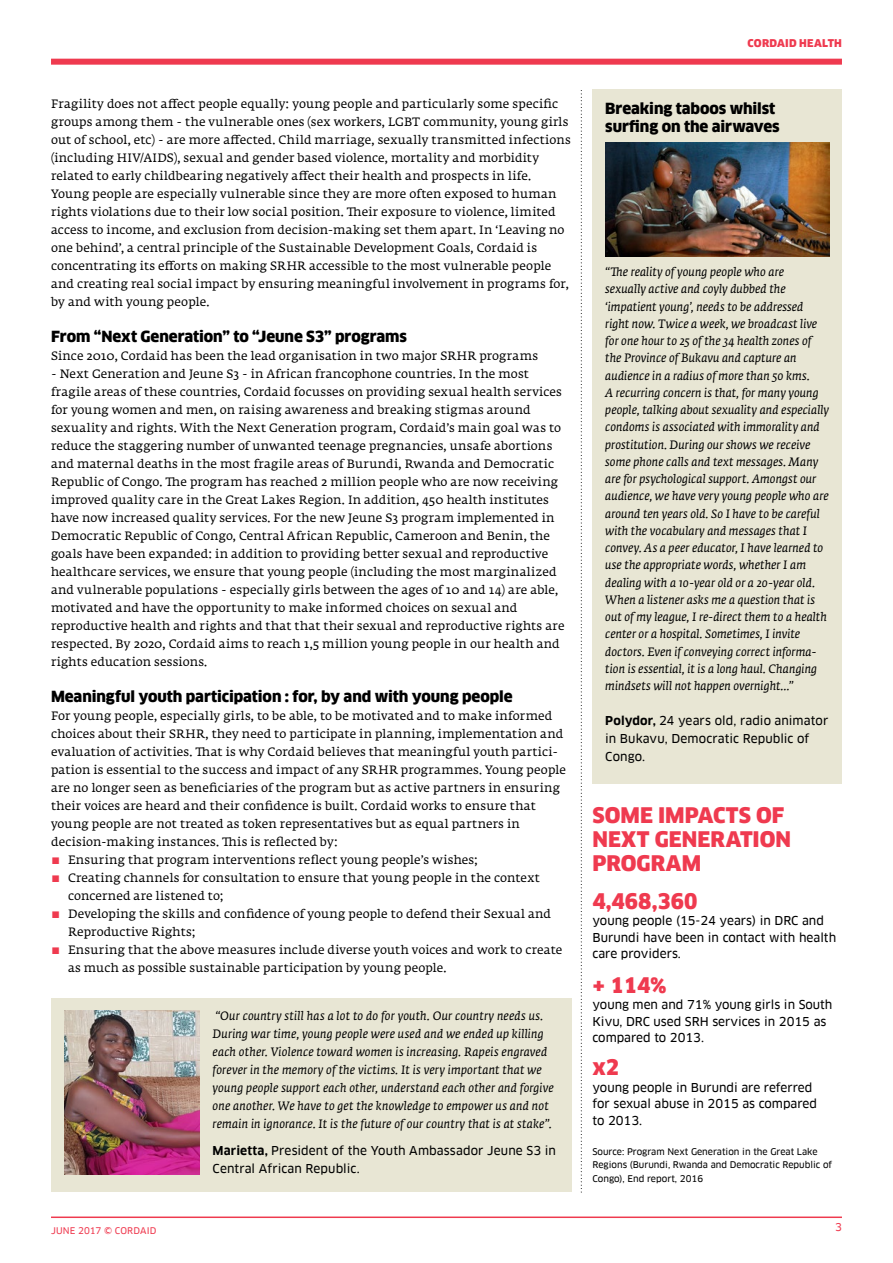
<style>
.page{position:relative;width:893px;height:1263px;background:#fff}
.page>*{position:absolute;margin:0;border:0;box-sizing:border-box;transform-origin:0 0}
.t1{font:900 21px/24px "Clan Offc";color:#ef3a4f}
.t2{font:900 15px/18px "Clan Offc";letter-spacing:-.005em;color:#000}
.t3{font:12px/18px "Fedra Serif A Std";letter-spacing:.015em;color:#000}
.t4{font:italic 12px/17.2px "Fedra Serif A Std";letter-spacing:.005em;color:#000}
.t5{font:12px/16.5px "Clan Offc News";color:#000}
.t6{font:900 10.5px "Clan Offc";letter-spacing:.02em;color:#ef3a4f}
.t7{font:10.5px "Clan Offc News";color:#ef3a4f}
.t8{font:9px/13.5px "Clan Offc News";color:#000}
.t9{font:9px "Clan Offc News";letter-spacing:.015em;color:#ef3a4f}
.s1{color:#ef3a4f}
.s2{font-family:"Clan Offc";font-weight:700}
</style>
<div class="page">
<hr style="left:51px;top:1216px;width:791px;height:2px;background:#ef3a4f">
<div style="left:51px;top:59px;width:791px;height:6px;background:#ef3a4f"></div>
<div style="left:52px;top:998px;width:520px;height:194px;background:#e8e6d4"></div>
<svg style="left:581px;top:93px;width:1px;height:1100px"></svg>
<div style="left:592px;top:90px;width:250px;height:694px;background:#e8e6d4"></div>
<img style="left:64px;top:1011px;width:136px;height:164px">
<img style="left:605px;top:143px;width:224px;height:113px">
<p class="t3" style="left:51px;top:96px;width:521px">Fragility does not affect people equally: young people and particularly some specific groups among them - the vulnerable ones (sex workers, LGBT community, young girls out of school, etc) - are more affected. Child marriage, sexually transmitted infections (including HIV/AIDS), sexual and gender based violence, mortality and morbidity related to early childbearing negatively affect their health and prospects in life.<br>Young people are especially vulnerable since they are more often exposed to human rights violations due to their low social position. Their exposure to violence, limited access to income, and exclusion from decision-making set them apart. In ‘Leaving no one behind’, a central principle of the Sustainable Development Goals, Cordaid is concentrating its efforts on making SRHR accessible to the most vulnerable people and creating real social impact by ensuring meaningful involvement in programs for, by and with young people.</p>
<p class="t2" style="left:51px;top:328px;width:357px">From “Next Generation” to “Jeune S3” programs</p>
<p class="t3" style="left:51px;top:348px;width:488px">Since 2010, Cordaid has been the lead organisation in two major SRHR programs</p>
<p class="t3" style="left:51px;top:366px;width:515px">- Next Generation and Jeune S3 - in African francophone countries. In the most fragile areas of these countries, Cordaid focusses on providing sexual health services for young women and men, on raising awareness and breaking stigmas around sexuality and rights. With the Next Generation program, Cordaid’s main goal was to reduce the staggering number of unwanted teenage pregnancies, unsafe abortions and maternal deaths in the most fragile areas of Burundi, Rwanda and Democratic Republic of Congo. The program has reached 2 million people who are now receiving improved quality care in the Great Lakes Region. In addition, 450 health institutes have now increased quality services. For the new Jeune S3 program implemented in Democratic Republic of Congo, Central African Republic, Cameroon and Benin, the goals have been expanded: in addition to providing better sexual and reproductive healthcare services, we ensure that young people (including the most marginalized and vulnerable populations - especially girls between the ages of 10 and 14) are able, motivated and have the opportunity to make informed choices on sexual and reproductive health and rights and that that their sexual and reproductive rights are respected. By 2020, Cordaid aims to reach 1,5 million young people in our health and rights education sessions.</p>
<p class="t2" style="left:51px;top:688px;width:463px">Meaningful youth participation : for, by and with young people</p>
<p class="t3" style="left:51px;top:708px;width:516px">For young people, especially girls, to be able, to be motivated and to make informed choices about their SRHR, they need to participate in planning, implementation and evaluation of activities. That is why Cordaid believes that meaningful youth partici&shy;pation is essential to the success and impact of any SRHR programmes. Young people are no longer seen as beneficiaries of the program but as active partners in ensuring their voices are heard and their confidence is built. Cordaid works to ensure that young people are not treated as token representatives but as equal partners in decision-making instances. This is reflected by:</p>
<p class="t3" style="left:51px;top:852px;width:428px"><span class="s1">▪</span> Ensuring that program interventions reflect young people’s wishes;</p>
<p class="t3" style="left:68px;top:870px;width:473px;text-indent:-17px"><span class="s1">▪</span> Creating channels for consultation to ensure that young people in the context concerned are listened to;</p>
<p class="t3" style="left:68px;top:906px;width:485px;text-indent:-17px"><span class="s1">▪</span> Developing the skills and confidence of young people to defend their Sexual and<br>Reproductive Rights;</p>
<p class="t3" style="left:68px;top:942px;width:496px;text-indent:-17px"><span class="s1">▪</span> Ensuring that the above measures include diverse youth voices and work to create as much as possible sustainable participation by young people.</p>
<p class="t9" style="left:51px;top:1225px;width:107px">JUNE 2017 © CORDAID</p>
<p class="t4" style="left:213px;top:1007px;width:343px;line-height:18px">“Our country still has a lot to do for youth. Our country needs us.<br>During war time, young people were used and we ended up killing each other. Violence toward women is increasing. Rapeis engraved forever in the memory of the victims. It is very important that we young people support each other, understand each other and forgive one another. We have to get the knowledge to empower us and not remain in ignorance. It is the future of our country that is at stake”.</p>
<p class="t5" style="left:213px;top:1142px;width:345px;line-height:18px"><span class="s2">Marietta,</span> President of the Youth Ambassador Jeune S3 in<br>Central African Republic.</p>
<p class="t6" style="left:748px;top:37px;width:96px">CORDAID HEALTH</p>
<p class="t2" style="left:605px;top:100px;width:176px">Breaking taboos whilst surfing on the airwaves</p>
<p class="t4" style="left:605px;top:263px;width:225px">“The reality of young people who are<br>sexually active and coyly dubbed the ‘impatient young’, needs to be addressed right now. Twice a week, we broadcast live for one hour to 25 of the 34 health zones of the Province of Bukavu and capture an audience in a radius of more than 50 kms.<br>A recurring concern is that, for many young people, talking about sexuality and especially condoms is associated with immorality and prostitution. During our shows we receive some phone calls and text messages. Many are for psychological support. Amongst our audience, we have very young people who are around ten years old. So I have to be careful with the vocabulary and messages that I convey. As a peer educator, I have learned to use the appropriate words, whether I am dealing with a 10-year old or a 20-year old.<br>When a listener asks me a question that is out of my league, I re-direct them to a health center or a hospital. Sometimes, I invite doctors. Even if conveying correct informa&shy;tion is essential, it is a long haul. Changing mindsets will not happen overnight…”</p>
<p class="t5" style="left:605px;top:712px;width:225px;line-height:18px"><span class="s2">Polydor,</span> 24 years old, radio animator in Bukavu, Democratic Republic of<br>Congo.</p>
<h1 class="t1" style="left:592px;top:804px;width:200px">SOME IMPACTS OF<br>NEXT GENERATION<br>PROGRAM</h1>
<h1 class="t1" style="left:592px;top:889px;width:106px">4,468,360</h1>
<p class="t5" style="left:592px;top:913px;width:245px">young people (15-24 years) in DRC and<br>Burundi have been in contact with health care providers.</p>
<h1 class="t1" style="left:592px;top:973px;width:75px">+ 114%</h1>
<p class="t5" style="left:592px;top:997px;width:241px">young men and 71% young girls in South<br>Kivu, DRC used SRH services in 2015 as compared to 2013.</p>
<h1 class="t1" style="left:592px;top:1056px;width:28px">x2</h1>
<p class="t5" style="left:592px;top:1079px;width:226px">young people in Burundi are referred for sexual abuse in 2015 as compared to 2013.</p>
<p class="t8" style="left:592px;top:1145px;width:241px">Source: Program Next Generation in the Great Lake<br>Regions (Burundi, Rwanda and Democratic Republic of<br>Congo), End report, 2016</p>
<p class="t7" style="left:835px;top:1222px;width:8px">3</p>
</div>
